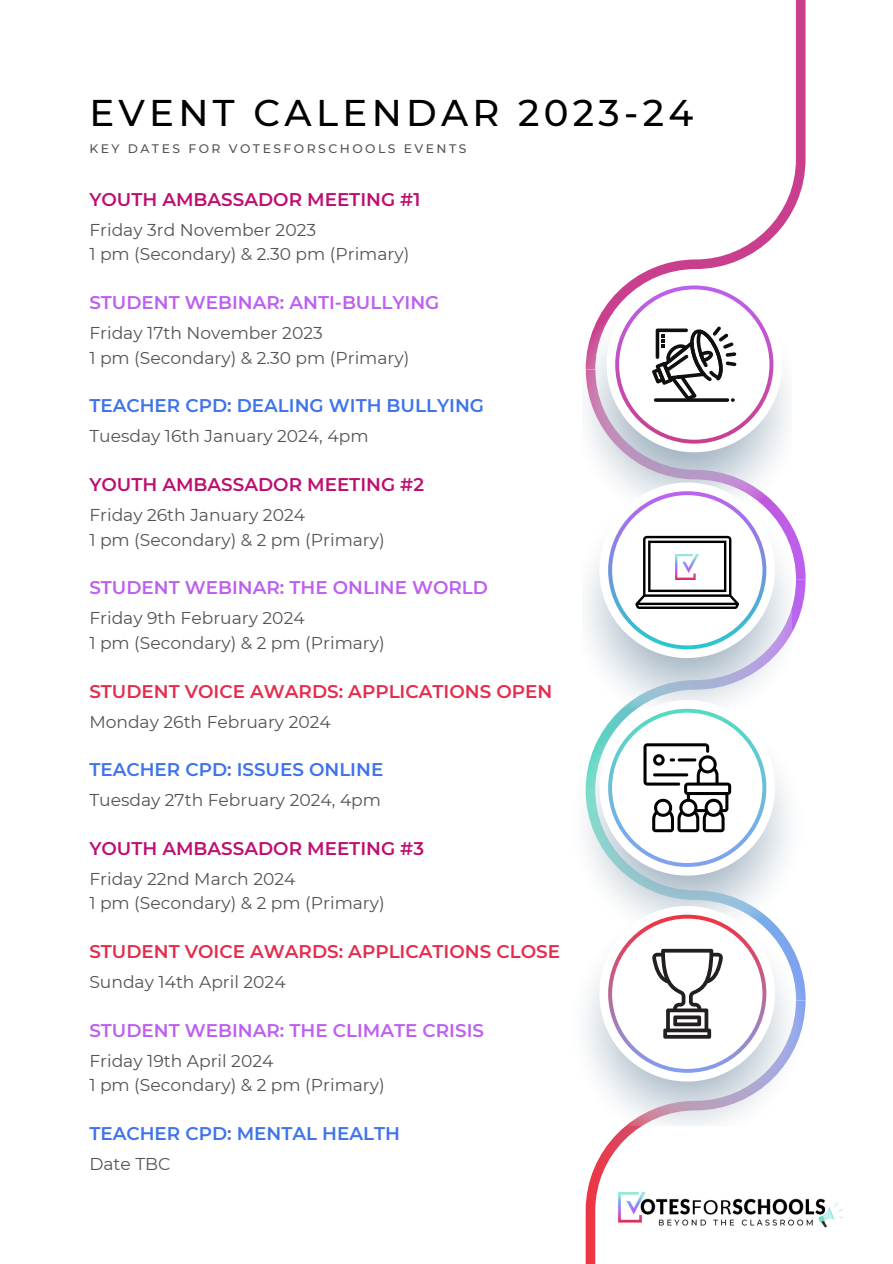
<style>
.page{position:relative;width:893px;height:1264px;background:#fff}
.page>*{position:absolute;margin:0;border:0;box-sizing:border-box;transform-origin:0 0}
.t1{font:500 37.05px "Montserrat";letter-spacing:.115em;color:#000}
.t2{font:600 18.3px "Montserrat";color:#bd60ef}
.t3{font:600 18.3px "Montserrat";color:#3e73ec}
.t4{font:600 18.3px "Montserrat";color:#be0f71}
.t5{font:600 18.3px "Montserrat";color:#e52c4c}
.t6{font:17.1px "Montserrat";color:#545454}
.t7{font:500 12.3px "Montserrat";letter-spacing:.2em;color:#545454}
</style>
<div class="page">
<svg style="left:605px;top:0;width:200px;height:307px"></svg>
<svg style="left:791px;top:525px;width:14px;height:54px"></svg>
<svg style="left:791px;top:579px;width:14px;height:55px"></svg>
<svg style="left:585px;top:1000px;width:220px;height:263px"></svg>
<img style="left:585px;top:307px;width:206px;height:393px">
<img style="left:585px;top:738px;width:219px;height:387px">
<svg style="left:606px;top:277px;width:176px;height:175px"></svg>
<svg style="left:599px;top:700px;width:176px;height:175px"></svg>
<svg style="left:599px;top:906px;width:176px;height:175px"></svg>
<svg style="left:599px;top:482px;width:176px;height:176px"></svg>
<img style="left:676px;top:554px;width:22px;height:25px">
<img style="left:617px;top:1191px;width:227px;height:37px">
<p class="t1" style="left:89px;top:90px;width:605px">EVENT CALENDAR 2023-24</p>
<p class="t7" style="left:89px;top:141px;width:378px">KEY DATES FOR VOTESFORSCHOOLS EVENTS</p>
<p class="t4" style="left:89px;top:188px;width:332px">YOUTH AMBASSADOR MEETING #1</p>
<p class="t6" style="left:89px;top:219px;width:228px">Friday 3rd November 2023</p>
<p class="t6" style="left:89px;top:244px;width:321px">1 pm (Secondary) &amp; 2.30 pm (Primary)</p>
<p class="t2" style="left:89px;top:291px;width:351px">STUDENT WEBINAR: ANTI-BULLYING</p>
<p class="t6" style="left:89px;top:322px;width:235px">Friday 17th November 2023</p>
<p class="t6" style="left:89px;top:347px;width:321px">1 pm (Secondary) &amp; 2.30 pm (Primary)</p>
<p class="t3" style="left:89px;top:394px;width:396px">TEACHER CPD: DEALING WITH BULLYING</p>
<p class="t6" style="left:89px;top:425px;width:281px">Tuesday 16th January 2024, 4pm</p>
<p class="t4" style="left:89px;top:473px;width:336px">YOUTH AMBASSADOR MEETING #2</p>
<p class="t6" style="left:89px;top:504px;width:217px">Friday 26th January 2024</p>
<p class="t6" style="left:89px;top:529px;width:297px">1 pm (Secondary) &amp; 2 pm (Primary)</p>
<p class="t2" style="left:89px;top:576px;width:400px">STUDENT WEBINAR: THE ONLINE WORLD</p>
<p class="t6" style="left:89px;top:607px;width:217px">Friday 9th February 2024</p>
<p class="t6" style="left:89px;top:632px;width:297px">1 pm (Secondary) &amp; 2 pm (Primary)</p>
<p class="t5" style="left:89px;top:680px;width:464px">STUDENT VOICE AWARDS: APPLICATIONS OPEN</p>
<p class="t6" style="left:89px;top:711px;width:243px">Monday 26th February 2024</p>
<p class="t3" style="left:89px;top:758px;width:295px">TEACHER CPD: ISSUES ONLINE</p>
<p class="t6" style="left:89px;top:789px;width:293px">Tuesday 27th February 2024, 4pm</p>
<p class="t4" style="left:89px;top:837px;width:336px">YOUTH AMBASSADOR MEETING #3</p>
<p class="t6" style="left:89px;top:868px;width:208px">Friday 22nd March 2024</p>
<p class="t6" style="left:89px;top:892px;width:297px">1 pm (Secondary) &amp; 2 pm (Primary)</p>
<p class="t5" style="left:89px;top:940px;width:472px">STUDENT VOICE AWARDS: APPLICATIONS CLOSE</p>
<p class="t6" style="left:89px;top:971px;width:198px">Sunday 14th April 2024</p>
<p class="t2" style="left:89px;top:1018px;width:396px">STUDENT WEBINAR: THE CLIMATE CRISIS</p>
<p class="t6" style="left:89px;top:1050px;width:185px">Friday 19th April 2024</p>
<p class="t6" style="left:89px;top:1074px;width:297px">1 pm (Secondary) &amp; 2 pm (Primary)</p>
<p class="t3" style="left:89px;top:1122px;width:312px">TEACHER CPD: MENTAL HEALTH</p>
<p class="t6" style="left:89px;top:1153px;width:83px">Date TBC</p>
</div>
